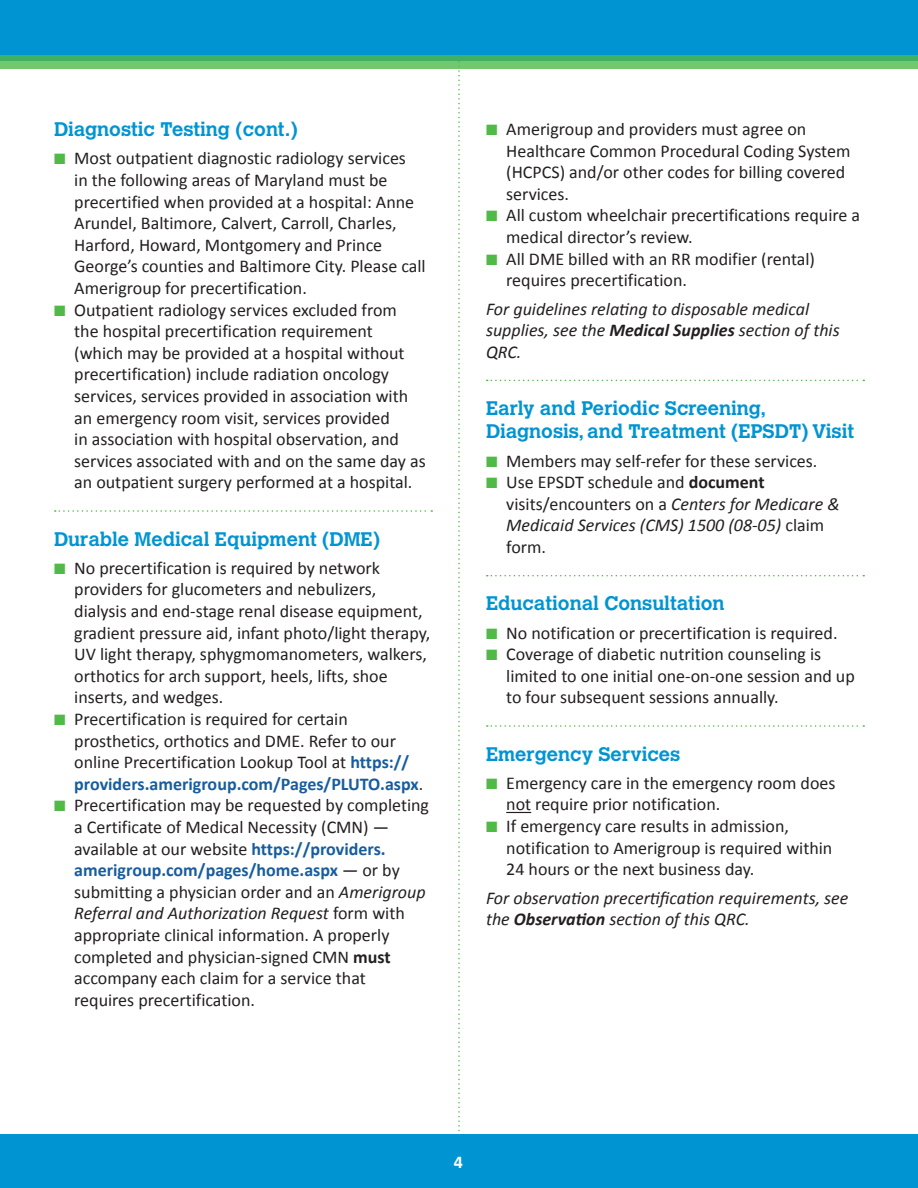
<style>
.page{position:relative;width:918px;height:1188px;background:#fff}
.page>*{position:absolute;margin:0;border:0;box-sizing:border-box;transform-origin:0 0}
.Header_with_rule_abo{font:700 19.5px/23.4px "Calvert MT Std";color:#0094d3}
.Header_with_no_rule{font:700 19.5px "Calvert MT Std";color:#0094d3}
.t1{font:18px/21.6px "Calibri";color:#231f20}
.Body{font:italic 18px/21.6px "Calibri";color:#231f20}
.t2{font:700 18px "Calibri";color:#fff}
.s1{color:#51b948}
.s2{font-weight:700;color:#175d9e}
.s3{font-style:italic}
.s4{font-weight:700}
.s5{font-style:normal}
.s6{font-weight:700;font-style:normal}
</style>
<div class="page">
<svg style="left:458px;top:68px;width:2px;height:1064px"></svg>
<div style="left:0;top:1134px;width:918px;height:54px;background:#0094d3"></div>
<div style="left:0;top:0;width:918px;height:61px;background:#0094d3"></div>
<svg style="left:0;top:55px;width:918px;height:13px;background:#5bbc67"></svg>
<svg style="left:55px;top:510px;width:377px;height:2px"></svg>
<svg style="left:487px;top:380px;width:377px;height:1px"></svg>
<svg style="left:487px;top:575px;width:377px;height:1px"></svg>
<svg style="left:487px;top:725px;width:377px;height:2px"></svg>
<svg style="left:506px;top:812px;width:25px;height:1px"></svg>
<p class="Header_with_no_rule" style="left:54px;top:117px;width:245px">Diagnostic Testing (cont.)</p>
<p class="t1" style="left:74px;top:147px;width:353px;text-indent:-20px"><span class="s1">■</span> Most outpatient diagnostic radiology services<br>in the following areas of Maryland must be precertified when provided at a hospital: Anne Arundel, Baltimore, Calvert, Carroll, Charles, Harford, Howard, Montgomery and Prince George’s counties and Baltimore City. Please call Amerigroup for precertification.</p>
<p class="t1" style="left:74px;top:298px;width:353px;text-indent:-20px"><span class="s1">■</span> Outpatient radiology services excluded from the hospital precertification requirement (which may be provided at a hospital without precertification) include radiation oncology services, services provided in association with an emergency room visit, services provided<br>in association with hospital observation, and services associated with and on the same day as an outpatient surgery performed at a hospital.</p>
<p class="Header_with_rule_abo" style="left:54px;top:527px;width:328px">Durable Medical Equipment (DME)</p>
<p class="t1" style="left:74px;top:556px;width:357px;text-indent:-20px"><span class="s1">■</span> No precertification is required by network providers for glucometers and nebulizers, dialysis and end-stage renal disease equipment, gradient pressure aid, infant photo/light therapy, UV light therapy, sphygmomanometers, walkers, orthotics for arch support, heels, lifts, shoe inserts, and wedges.</p>
<p class="t1" style="left:74px;top:707px;width:350px;text-indent:-20px"><span class="s1">■</span> Precertification is required for certain prosthetics, orthotics and DME. Refer to our online Precertification Lookup Tool at <span class="s2">https:// providers.amerigroup.com/Pages/PLUTO.aspx</span>.</p>
<p class="t1" style="left:74px;top:794px;width:356px;text-indent:-20px"><span class="s1">■</span> Precertification may be requested by completing a Certificate of Medical Necessity (CMN) — available at our website <span class="s2">https://providers. amerigroup.com/pages/home.aspx</span> — or by submitting a physician order and an <span class="s3">Amerigroup Referral and Authorization Request</span> form with appropriate clinical information. A properly completed and physician-signed CMN <span class="s4">must </span>accompany each claim for a service that requires precertification.</p>
<p class="t1" style="left:506px;top:117px;width:346px;text-indent:-20px"><span class="s1">■</span> Amerigroup and providers must agree on Healthcare Common Procedural Coding System (HCPCS) and/or other codes for billing covered services.</p>
<p class="t1" style="left:506px;top:204px;width:355px;text-indent:-20px"><span class="s1">■</span> All custom wheelchair precertifications require a medical director’s review.</p>
<p class="t1" style="left:506px;top:247px;width:310px;text-indent:-20px"><span class="s1">■</span> All DME billed with an RR modifier (rental) requires precertification.</p>
<p class="Body" style="left:486px;top:297px;width:355px">For guidelines relating to disposable medical supplies, see the <span class="s4">Medical Supplies</span> section of this<br>QRC.</p>
<p class="Header_with_rule_abo" style="left:486px;top:396px;width:370px">Early and Periodic Screening,<br>Diagnosis, and Treatment (EPSDT) Visit</p>
<p class="t1" style="left:486px;top:449px;width:333px"><span class="s1">■</span> Members may self-refer for these services.</p>
<p class="Body" style="left:506px;top:471px;width:335px;text-indent:-20px"><span class="s1">■</span> <span class="s5">Use EPSDT schedule and</span> <span class="s6">document </span><span class="s5">visits/encounters on a</span> Centers for Medicare &amp;<br>Medicaid Services (CMS) 1500 (08-05) <span class="s5">claim form.</span></p>
<p class="Header_with_rule_abo" style="left:486px;top:591px;width:240px">Educational Consultation</p>
<p class="t1" style="left:486px;top:621px;width:353px"><span class="s1">■</span> No notification or precertification is required.</p>
<p class="t1" style="left:506px;top:643px;width:350px;text-indent:-20px"><span class="s1">■</span> Coverage of diabetic nutrition counseling is limited to one initial one-on-one session and up to four subsequent sessions annually.</p>
<p class="Header_with_rule_abo" style="left:486px;top:742px;width:196px">Emergency Services</p>
<p class="t1" style="left:506px;top:771px;width:331px;text-indent:-20px"><span class="s1">■</span> Emergency care in the emergency room does not require prior notification.</p>
<p class="t1" style="left:506px;top:814px;width:328px;text-indent:-20px"><span class="s1">■</span> If emergency care results in admission, notification to Amerigroup is required within<br>24 hours or the next business day.</p>
<p class="Body" style="left:486px;top:886px;width:364px">For observation precertification requirements, see the <span class="s4">Observation</span> section of this QRC.</p>
<p class="t2" style="left:454px;top:1150px;width:11px">4</p>
</div>
